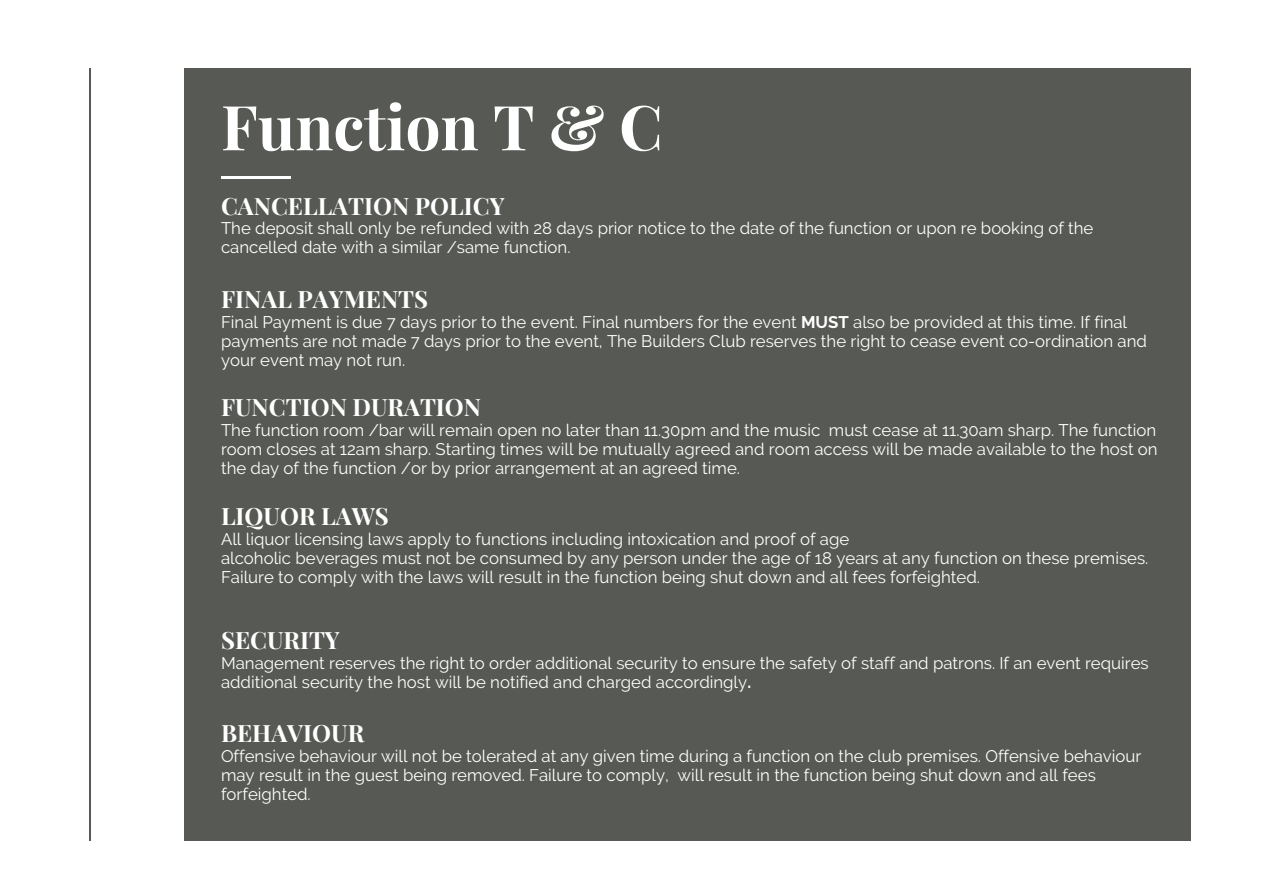
<style>
.page{position:relative;width:1263px;height:894px;background:#fff}
.page>*{position:absolute;margin:0;border:0;box-sizing:border-box;transform-origin:0 0}
.t1{font:700 61.95px "Playfair Display";color:#fff}
.t2{font:700 23.85px "Playfair Display";color:#fff}
.t3{font:16.8px/19px "Raleway";color:#fff}
.s1{font-weight:700}
</style>
<div class="page">
<div style="left:184px;top:68px;width:1007px;height:772px;background:#575954"></div>
<hr style="left:221px;top:176px;width:70px;height:2px;background:#fff">
<hr style="left:89px;top:68px;width:1px;height:772px;background:#575954">
<p class="t1" style="left:221px;top:83px;width:443px">Function T &amp; C</p>
<p class="t2" style="left:221px;top:189px;width:285px">CANCELLATION POLICY</p>
<h1 class="t3" style="left:221px;top:219px;width:874px">The deposit shall only be refunded with 28 days prior notice to the date of the function or upon re booking of the cancelled date with a similar /same function.</h1>
<p class="t2" style="left:221px;top:282px;width:209px">FINAL PAYMENTS</p>
<p class="t3" style="left:221px;top:312px;width:927px">Final Payment is due 7 days prior to the event. Final numbers for the event <span class="s1">MUST</span> also be provided at this time. If final payments are not made 7 days prior to the event, The Builders Club reserves the right to cease event co-ordination and your event may not run.</p>
<p class="t2" style="left:221px;top:390px;width:262px">FUNCTION DURATION</p>
<p class="t3" style="left:221px;top:420px;width:938px;text-align:justify">The function room /bar will remain open no later than 11.30pm and the music must cease at 11.30am sharp. The function room closes at 12am sharp. Starting times will be mutually agreed and room access will be made available to the host on the day of the function /or by prior arrangement at an agreed time.</p>
<p class="t2" style="left:221px;top:499px;width:169px">LIQUOR LAWS</p>
<p class="t3" style="left:221px;top:529px;width:630px">All liquor licensing laws apply to functions including intoxication and proof of age</p>
<p class="t3" style="left:221px;top:548px;width:929px">alcoholic beverages must not be consumed by any person under the age of 18 years at any function on these premises.<br>Failure to comply with the laws will result in the function being shut down and all fees forfeighted.</p>
<p class="t2" style="left:221px;top:623px;width:120px">SECURITY</p>
<p class="t3" style="left:221px;top:653px;width:929px">Management reserves the right to order additional security to ensure the safety of staff and patrons. If an event requires additional security the host will be notified and charged accordingly<span class="s1">.</span></p>
<p class="t2" style="left:221px;top:716px;width:145px">BEHAVIOUR</p>
<p class="t3" style="left:221px;top:746px;width:922px">Offensive behaviour will not be tolerated at any given time during a function on the club premises. Offensive behaviour may result in the guest being removed. Failure to comply, will result in the function being shut down and all fees forfeighted.</p>
</div>
